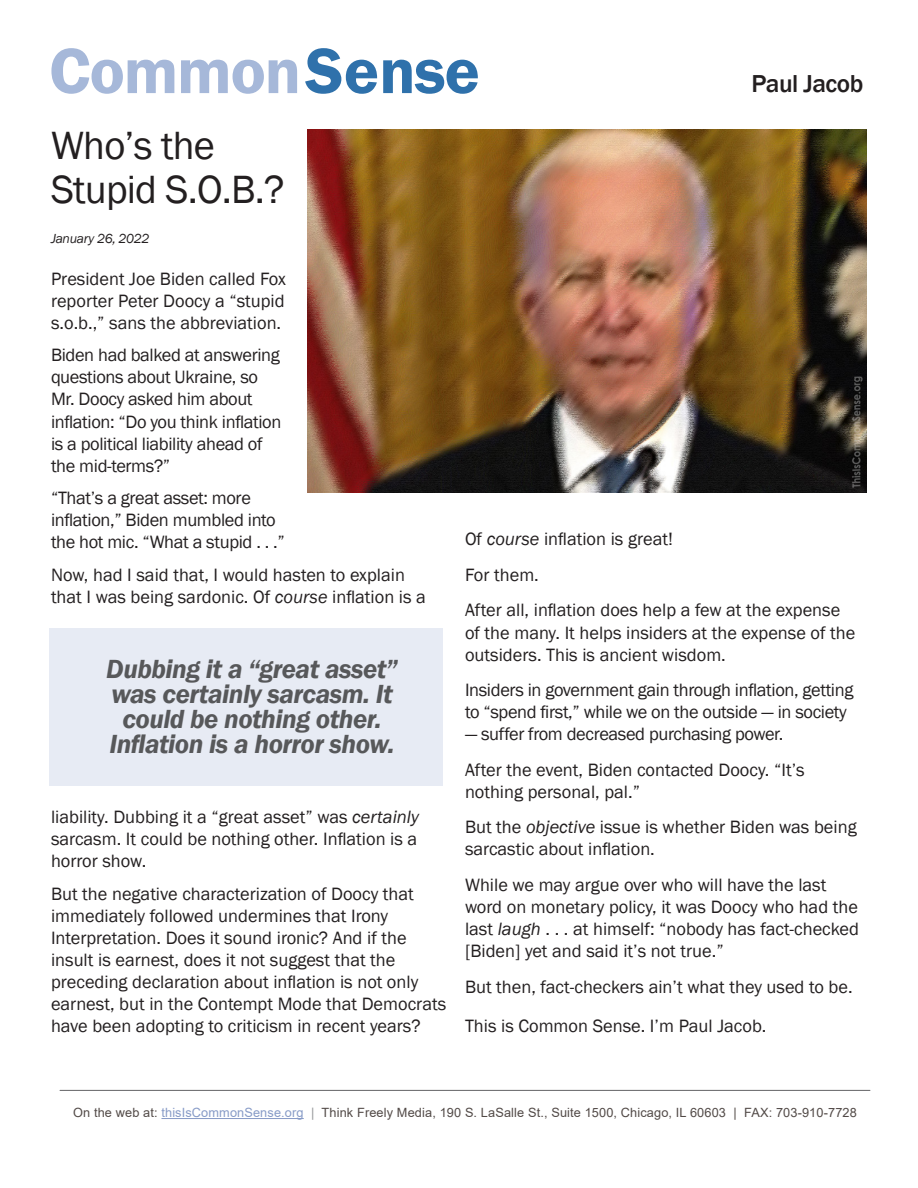
<style>
.page{position:relative;width:918px;height:1188px;background:#fff}
.page>*{position:absolute;margin:0;border:0;box-sizing:border-box;transform-origin:0 0}
.t1{font:600 66.45px "Franklin Gothic";letter-spacing:-.02em;color:#a6b8d9}
.t2{font:40.5px/43.5px "Franklin Gothic";letter-spacing:-.02em;color:#231f20}
.t3{font:italic 600 27px/25.2px "Franklin Gothic";letter-spacing:-.02em;color:#57585a;text-align:center}
.t4{font:500 25.2px "Franklin Gothic";letter-spacing:-.02em;color:#231f20}
.t5{font:18.3px/22px "Franklin Gothic";color:#231f20}
.t6{font:18.3px/22px "Franklin Gothic";letter-spacing:-.02em;color:#231f20}
.t7{font:italic 13.5px "Franklin Gothic";letter-spacing:-.02em;color:#231f20}
.t8{font:12.75px "Arial";letter-spacing:.01em;color:#524a47}
.s1{color:#2f71ab}
.s2{font-style:italic}
.s3{color:#879bc7}
.s4{color:#939598}
</style>
<div class="page">
<hr style="left:161px;top:1118px;width:143px;height:1px;background:#879bc7">
<img style="left:308px;top:130px;width:559px;height:362px">
<hr style="left:60px;top:1090px;width:810px;height:1px;background:#636366">
<div style="left:50px;top:629px;width:393px;height:157px;background:#e7ebf4"></div>
<p class="t1" style="left:49px;top:30px;width:432px">Common<span class="s1">Sense</span></p>
<p class="t4" style="left:751px;top:68px;width:113px">Paul Jacob</p>
<p class="t2" style="left:51px;top:125px;width:235px">Who’s the<br>Stupid S.O.B.?</p>
<p class="t7" style="left:51px;top:230px;width:100px">January 26, 2022</p>
<p class="t5" style="left:51px;top:268px;width:237px;text-align:justify">President Joe Biden called Fox reporter Peter Doocy a “stupid s.o.b.,” sans the abbreviation.</p>
<p class="t6" style="left:51px;top:345px;width:232px">Biden had balked at answering questions about Ukraine, so<br>Mr. Doocy asked him about inflation: “Do you think inflation is a political liability ahead of the mid-terms?”</p>
<p class="t6" style="left:51px;top:487px;width:235px">“That’s a great asset: more inflation,” Biden mumbled into the hot mic. “What a stupid . . .”</p>
<p class="t5" style="left:51px;top:564px;width:376px">Now, had I said that, I would hasten to explain that I was being sardonic. Of <span class="s2">course</span> inflation is a</p>
<p class="t3" style="left:106px;top:656px;width:293px">Dubbing it a “great asset” was certainly sarcasm. It could be nothing other.<br>Inflation is a horror show.</p>
<p class="t5" style="left:51px;top:807px;width:370px;text-align:justify">liability. Dubbing it a “great asset” was <span class="s2">certainly </span>sarcasm. It could be nothing other. Inflation is a horror show.</p>
<p class="t5" style="left:51px;top:883px;width:397px">But the negative characterization of Doocy that immediately followed undermines that Irony Interpretation. Does it sound ironic? And if the insult is earnest, does it not suggest that the preceding declaration about inflation is not only earnest, but in the Contempt Mode that Democrats have been adopting to criticism in recent years?</p>
<p class="t5" style="left:465px;top:529px;width:210px">Of <span class="s2">course</span> inflation is great!</p>
<p class="t5" style="left:465px;top:564px;width:75px">For them.</p>
<p class="t5" style="left:465px;top:600px;width:392px">After all, inflation does help a few at the expense of the many. It helps insiders at the expense of the outsiders. This is ancient wisdom.</p>
<p class="t6" style="left:465px;top:679px;width:390px">Insiders in government gain through inflation, getting to “spend first,” while we on the outside — in society</p>
<p class="t6" style="left:465px;top:723px;width:320px">— suffer from decreased purchasing power.</p>
<p class="t5" style="left:465px;top:759px;width:341px">After the event, Biden contacted Doocy. “It’s nothing personal, pal.”</p>
<p class="t5" style="left:465px;top:817px;width:393px">But the <span class="s2">objective</span> issue is whether Biden was being sarcastic about inflation.</p>
<p class="t5" style="left:465px;top:874px;width:396px">While we may argue over who will have the last word on monetary policy, it was Doocy who had the last <span class="s2">laugh</span> . . . at himself: “nobody has fact-checked [Biden] yet and said it’s not true.”</p>
<p class="t5" style="left:465px;top:976px;width:389px">But then, fact-checkers ain’t what they used to be.</p>
<p class="t5" style="left:465px;top:1015px;width:303px">This is Common Sense. I’m Paul Jacob.</p>
<p class="t8" style="left:73px;top:1104px;width:785px">On the web at: <span class="s3">thisIsCommonSense.org</span> <span class="s4">|</span> Think Freely Media, 190 S. LaSalle St., Suite 1500, Chicago, IL 60603 | FAX: 703-910-7728</p>
</div>
